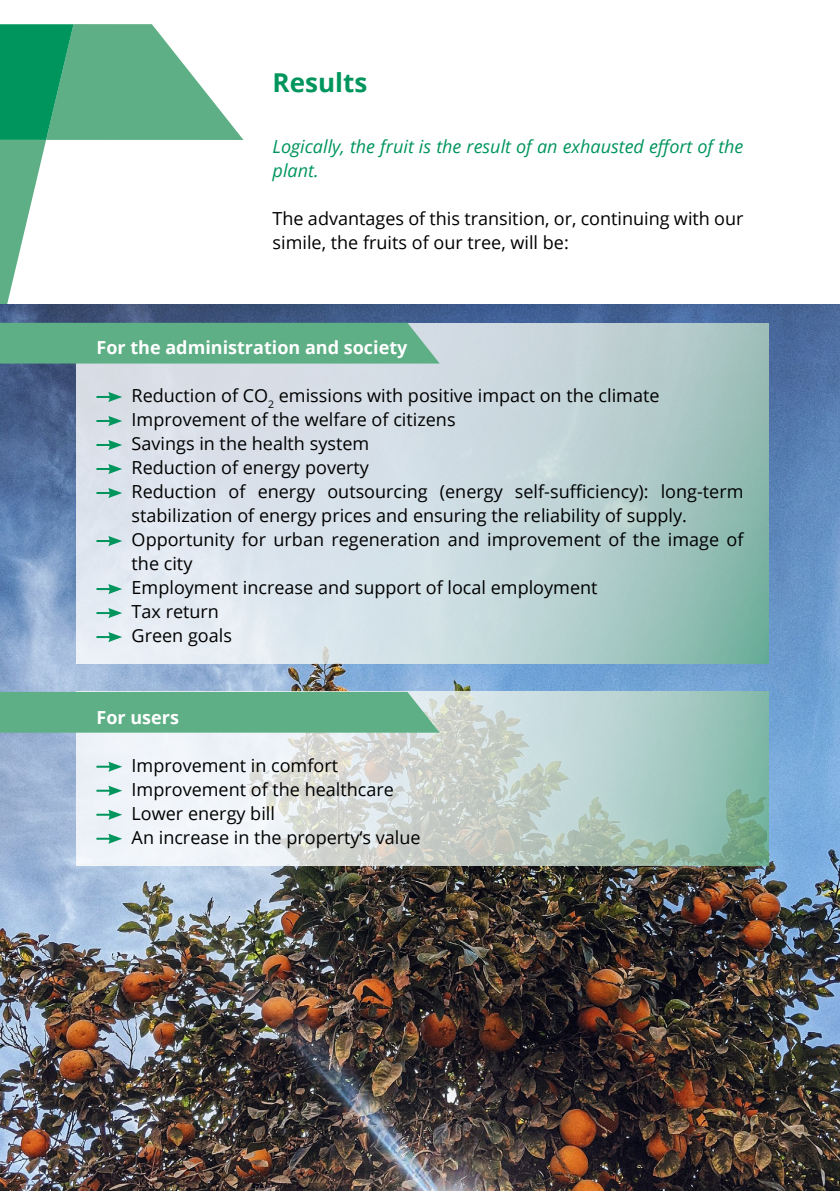
<style>
.page{position:relative;width:840px;height:1191px;background:#fff}
.page>*{position:absolute;margin:0;border:0;box-sizing:border-box;transform-origin:0 0}
.t1{font:700 26px "Open Sans";color:#00955d}
.t2{font:18px/24px "Open Sans";color:#000}
.t3{font:italic 18px/24px "Open Sans";color:#00955d}
.t4{font:700 18px "Open Sans";color:#fff}
</style>
<div class="page">
<img style="left:0;top:304px;width:839px;height:887px">
<svg style="left:76px;top:323px;width:691px;height:340px;background:#c6d7db"></svg>
<svg style="left:76px;top:692px;width:691px;height:173px"></svg>
<svg style="left:0;top:24px;width:439px;height:339px"></svg>
<div style="left:0;top:692px;width:439px;height:40px;background:#5eaf85"></div>
<svg style="left:96px;top:392px;width:26px;height:10px"></svg>
<svg style="left:96px;top:416px;width:26px;height:10px"></svg>
<svg style="left:96px;top:440px;width:26px;height:10px"></svg>
<svg style="left:96px;top:464px;width:26px;height:10px"></svg>
<svg style="left:96px;top:488px;width:26px;height:10px"></svg>
<svg style="left:96px;top:536px;width:26px;height:10px"></svg>
<svg style="left:96px;top:584px;width:26px;height:10px"></svg>
<svg style="left:96px;top:608px;width:26px;height:10px"></svg>
<svg style="left:96px;top:632px;width:26px;height:10px"></svg>
<svg style="left:96px;top:761px;width:26px;height:11px"></svg>
<svg style="left:96px;top:785px;width:26px;height:11px"></svg>
<svg style="left:96px;top:809px;width:26px;height:11px"></svg>
<svg style="left:96px;top:833px;width:26px;height:11px"></svg>
<h1 class="t1" style="left:272px;top:64px;width:96px">Results</h1>
<p class="t3" style="left:272px;top:134px;width:472px">Logically, the fruit is the result of an exhausted effort of the plant.</p>
<p class="t2" style="left:272px;top:206px;width:472px">The advantages of this transition, or, continuing with our simile, the fruits of our tree, will be:</p>
<p class="t4" style="left:96px;top:335px;width:312px">For the administration and society</p>
<p class="t2" style="left:131px;top:383px;width:613px">Reduction of CO<sub>2</sub> emissions with positive impact on the climate Improvement of the welfare of citizens<br>Savings in the health system<br>Reduction of energy poverty<br>Reduction of energy outsourcing (energy self-sufficiency): long-term stabilization of energy prices and ensuring the reliability of supply.<br>Opportunity for urban regeneration and improvement of the image of the city<br>Employment increase and support of local employment<br>Tax return<br>Green goals</p>
<p class="t4" style="left:96px;top:704px;width:84px">For users</p>
<p class="t2" style="left:131px;top:753px;width:290px">Improvement in comfort<br>Improvement of the healthcare<br>Lower energy bill<br>An increase in the property‘s value</p>
</div>
